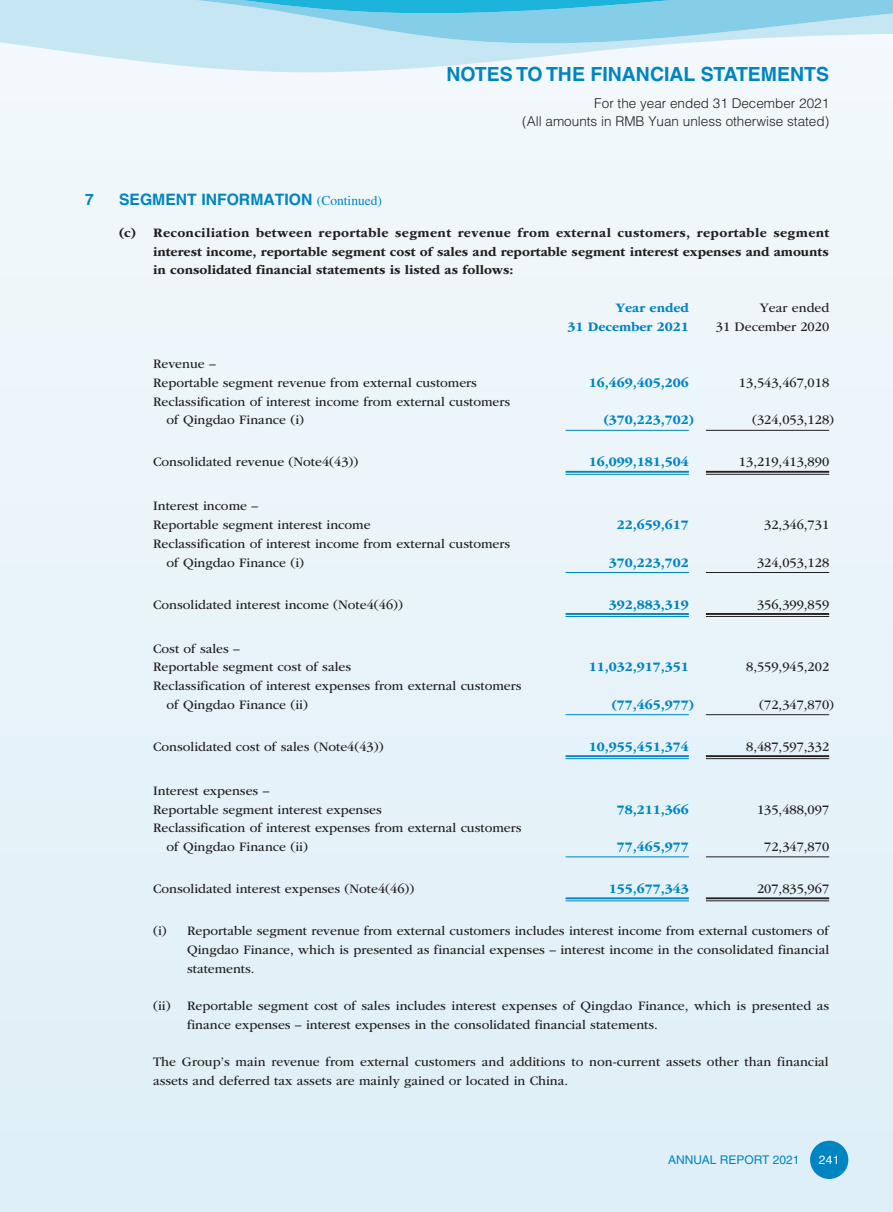
<style>
.page{position:relative;width:893px;height:1212px;background:#e8f3f9}
.page>*{position:absolute;margin:0;border:0;box-sizing:border-box;transform-origin:0 0}
.t1{font:700 19.5px "Helvetica LT Std";color:#0084c2}
.t2{font:700 15.75px "Helvetica LT Std";color:#0084c2}
.t3{font:13.5px/18.8px "ITC Garamond Std";color:#231f20}
.t4{font:700 13.5px/18.8px "ITC Garamond Std";color:#231f20;text-align:justify}
.t5{font:700 13.5px/18.8px "ITC Garamond Std";color:#0084c2;text-align:right}
.t6{font:300 13.5px/18px "Helvetica LT Std";color:#231f20;text-align:right}
.t7{font:12px "Helvetica LT Std";color:#0084c2}
.t8{font:12px "Helvetica LT Std";color:#fff}
.s1{font-family:"Times LT Std";font-weight:400;font-size:13.5px}
</style>
<div class="page">
<svg style="left:0;top:43px;width:893px;height:29px;fill:#f2f8fb"></svg>
<svg style="left:0;top:0;width:893px;height:43px;background:#9dd7eb"></svg>
<div style="left:810px;top:1141px;width:38px;height:38px;background:#0084c2;border-radius:50%"></div>
<hr style="left:566px;top:430px;width:123px;height:1px;background:#0084c2">
<hr style="left:706px;top:430px;width:123px;height:1px;background:#231f20">
<hr style="left:566px;top:471px;width:123px;height:2px;background:#0084c2">
<hr style="left:566px;top:474px;width:123px;height:1px;background:#0084c2">
<hr style="left:706px;top:471px;width:123px;height:2px;background:#231f20">
<hr style="left:706px;top:474px;width:123px;height:1px;background:#231f20">
<hr style="left:566px;top:572px;width:123px;height:1px;background:#0084c2">
<hr style="left:706px;top:572px;width:123px;height:1px;background:#231f20">
<hr style="left:566px;top:613px;width:123px;height:2px;background:#0084c2">
<hr style="left:566px;top:616px;width:123px;height:1px;background:#0084c2">
<hr style="left:706px;top:613px;width:123px;height:2px;background:#231f20">
<hr style="left:706px;top:616px;width:123px;height:1px;background:#231f20">
<hr style="left:566px;top:714px;width:123px;height:1px;background:#0084c2">
<hr style="left:706px;top:714px;width:123px;height:1px;background:#231f20">
<hr style="left:566px;top:755px;width:123px;height:2px;background:#0084c2">
<hr style="left:566px;top:758px;width:123px;height:1px;background:#0084c2">
<hr style="left:706px;top:755px;width:123px;height:2px;background:#231f20">
<hr style="left:706px;top:758px;width:123px;height:1px;background:#231f20">
<hr style="left:566px;top:856px;width:123px;height:1px;background:#0084c2">
<hr style="left:706px;top:856px;width:123px;height:1px;background:#231f20">
<hr style="left:566px;top:897px;width:123px;height:2px;background:#0084c2">
<hr style="left:566px;top:900px;width:123px;height:1px;background:#0084c2">
<hr style="left:706px;top:897px;width:123px;height:2px;background:#231f20">
<hr style="left:706px;top:900px;width:123px;height:1px;background:#231f20">
<h1 class="t1" style="left:446px;top:62px;width:384px">NOTES TO THE FINANCIAL STATEMENTS</h1>
<p class="t6" style="left:522px;top:94px;width:308px">For the year ended 31 December 2021<br>(All amounts in RMB Yuan unless otherwise stated)</p>
<p class="t2" style="left:85px;top:190px;width:10px">7</p>
<p class="t2" style="left:119px;top:190px;width:265px">SEGMENT INFORMATION <span class="s1">(Continued)</span></p>
<p class="t4" style="left:153px;top:223px;width:678px;text-indent:-34px">(c) Reconciliation between reportable segment revenue from external customers, reportable segment interest income, reportable segment cost of sales and reportable segment interest expenses and amounts in consolidated financial statements is listed as follows:</p>
<p class="t5" style="left:567px;top:298px;width:123px">Year ended<br>31 December 2021</p>
<p class="t3" style="left:716px;top:298px;width:115px;text-align:right">Year ended<br>31 December 2020</p>
<p class="t3" style="left:153px;top:355px;width:325px">Revenue –<br>Reportable segment revenue from external customers</p>
<p class="t5" style="left:589px;top:373px;width:102px">16,469,405,206</p>
<p class="t3" style="left:739px;top:373px;width:92px">13,543,467,018</p>
<p class="t3" style="left:167px;top:392px;width:345px;text-indent:-14px">Reclassification of interest income from external customers of Qingdao Finance (i)</p>
<p class="t5" style="left:604px;top:411px;width:92px">(370,223,702)</p>
<p class="t3" style="left:752px;top:411px;width:84px">(324,053,128)</p>
<p class="t3" style="left:153px;top:453px;width:207px">Consolidated revenue (Note4(43))</p>
<p class="t5" style="left:589px;top:453px;width:102px">16,099,181,504</p>
<p class="t3" style="left:739px;top:453px;width:92px">13,219,413,890</p>
<p class="t3" style="left:153px;top:497px;width:219px">Interest income –<br>Reportable segment interest income</p>
<p class="t5" style="left:617px;top:515px;width:74px">22,659,617</p>
<p class="t3" style="left:764px;top:516px;width:66px">32,346,731</p>
<p class="t3" style="left:167px;top:534px;width:345px;text-indent:-14px">Reclassification of interest income from external customers of Qingdao Finance (i)</p>
<p class="t5" style="left:609px;top:553px;width:82px">370,223,702</p>
<p class="t3" style="left:757px;top:553px;width:74px">324,053,128</p>
<p class="t3" style="left:153px;top:595px;width:252px">Consolidated interest income (Note4(46))</p>
<p class="t5" style="left:609px;top:595px;width:82px">392,883,319</p>
<p class="t3" style="left:757px;top:595px;width:74px">356,399,859</p>
<p class="t3" style="left:153px;top:639px;width:200px">Cost of sales –<br>Reportable segment cost of sales</p>
<p class="t5" style="left:589px;top:658px;width:102px">11,032,917,351</p>
<p class="t3" style="left:746px;top:658px;width:85px">8,559,945,202</p>
<p class="t3" style="left:167px;top:676px;width:356px;text-indent:-14px">Reclassification of interest expenses from external customers of Qingdao Finance (ii)</p>
<p class="t5" style="left:612px;top:695px;width:84px">(77,465,977)</p>
<p class="t3" style="left:759px;top:695px;width:76px">(72,347,870)</p>
<p class="t3" style="left:153px;top:737px;width:232px">Consolidated cost of sales (Note4(43))</p>
<p class="t5" style="left:589px;top:737px;width:102px">10,955,451,374</p>
<p class="t3" style="left:746px;top:737px;width:85px">8,487,597,332</p>
<p class="t3" style="left:153px;top:781px;width:230px">Interest expenses –<br>Reportable segment interest expenses</p>
<p class="t5" style="left:617px;top:800px;width:74px">78,211,366</p>
<p class="t3" style="left:757px;top:800px;width:74px">135,488,097</p>
<p class="t3" style="left:167px;top:819px;width:356px;text-indent:-14px">Reclassification of interest expenses from external customers of Qingdao Finance (ii)</p>
<p class="t5" style="left:617px;top:837px;width:74px">77,465,977</p>
<p class="t3" style="left:764px;top:837px;width:66px">72,347,870</p>
<p class="t3" style="left:153px;top:879px;width:263px">Consolidated interest expenses (Note4(46))</p>
<p class="t5" style="left:609px;top:879px;width:82px">155,677,343</p>
<p class="t3" style="left:757px;top:879px;width:74px">207,835,967</p>
<p class="t3" style="left:187px;top:922px;width:644px;text-align:justify;text-indent:-34px">(i) Reportable segment revenue from external customers includes interest income from external customers of Qingdao Finance, which is presented as financial expenses – interest income in the consolidated financial statements.</p>
<p class="t3" style="left:187px;top:997px;width:644px;text-indent:-34px">(ii) Reportable segment cost of sales includes interest expenses of Qingdao Finance, which is presented as finance expenses – interest expenses in the consolidated financial statements.</p>
<p class="t3" style="left:153px;top:1053px;width:677px">The Group’s main revenue from external customers and additions to non-current assets other than financial assets and deferred tax assets are mainly gained or located in China.</p>
<p class="t7" style="left:668px;top:1152px;width:133px">ANNUAL REPORT 2021</p>
<p class="t8" style="left:819px;top:1152px;width:22px">241</p>
</div>
